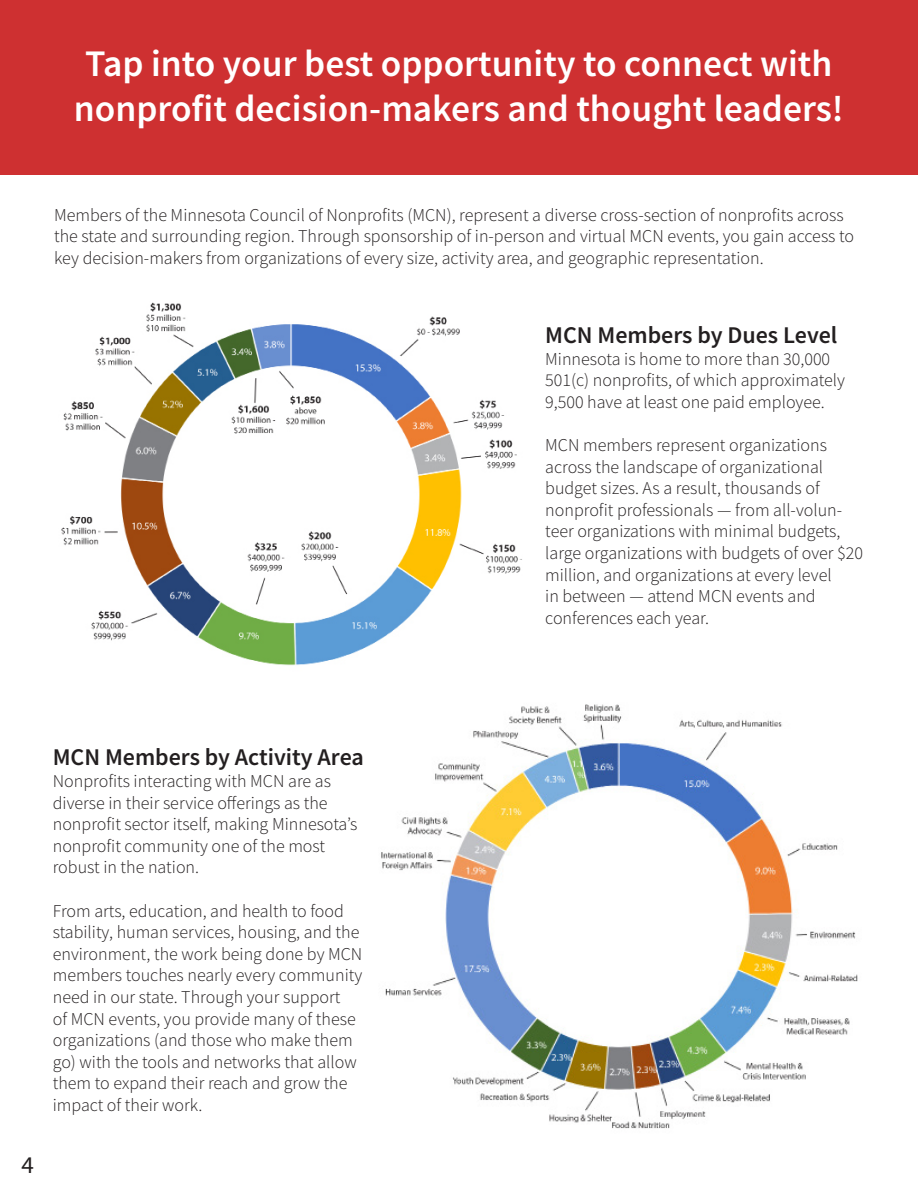
<style>
.page{position:relative;width:918px;height:1188px;background:#fff}
.page>*{position:absolute;margin:0;border:0;box-sizing:border-box;transform-origin:0 0}
.t1{font:600 37.5px/45px "Source Sans Pro";color:#fff;text-align:center}
.t2{font:600 24px "Source Sans Pro";color:#231f20}
.t3{font:24px "Myriad Pro";color:#231f20}
.t4{font:300 18px/21.6px "Source Sans Pro";color:#231f20}
</style>
<div class="page">
<div style="left:0;top:0;width:918px;height:175px;background:#ce3031"></div>
<img style="left:61px;top:302px;width:461px;height:364px">
<img style="left:381px;top:704px;width:477px;height:425px">
<p class="t1" style="left:74px;top:40px;width:771px">Tap into your best opportunity to connect with nonprofit decision-makers and thought leaders!</p>
<p class="t4" style="left:54px;top:204px;width:802px">Members of the Minnesota Council of Nonprofits (MCN), represent a diverse cross-section of nonprofits across the state and surrounding region. Through sponsorship of in-person and virtual MCN events, you gain access to key decision-makers from organizations of every size, activity area, and geographic representation.</p>
<p class="t2" style="left:545px;top:319px;width:294px">MCN Members by Dues Level</p>
<p class="t4" style="left:545px;top:348px;width:301px">Minnesota is home to more than 30,000<br>501(c) nonprofits, of which approximately<br>9,500 have at least one paid employee.</p>
<p class="t4" style="left:545px;top:434px;width:283px">MCN members represent organizations across the landscape of organizational</p>
<p class="t4" style="left:545px;top:478px;width:276px">budget sizes. As a result, thousands of</p>
<p class="t4" style="left:545px;top:499px;width:319px">nonprofit professionals — from all-volun&shy;teer organizations with minimal budgets, large organizations with budgets of over $20</p>
<p class="t4" style="left:545px;top:564px;width:288px">million, and organizations at every level</p>
<p class="t4" style="left:545px;top:586px;width:272px">in between — attend MCN events and</p>
<p class="t4" style="left:545px;top:607px;width:165px">conferences each year.</p>
<h2 class="t3" style="left:22px;top:1151px;width:14px">4</h2>
<p class="t2" style="left:53px;top:742px;width:313px">MCN Members by Activity Area</p>
<p class="t4" style="left:53px;top:770px;width:306px">Nonprofits interacting with MCN are as diverse in their service offerings as the nonprofit sector itself, making Minnesota’s nonprofit community one of the most robust in the nation.</p>
<p class="t4" style="left:53px;top:900px;width:311px">From arts, education, and health to food stability, human services, housing, and the environment, the work being done by MCN members touches nearly every community need in our state. Through your support<br>of MCN events, you provide many of these organizations (and those who make them go) with the tools and networks that allow them to expand their reach and grow the impact of their work.</p>
</div>
